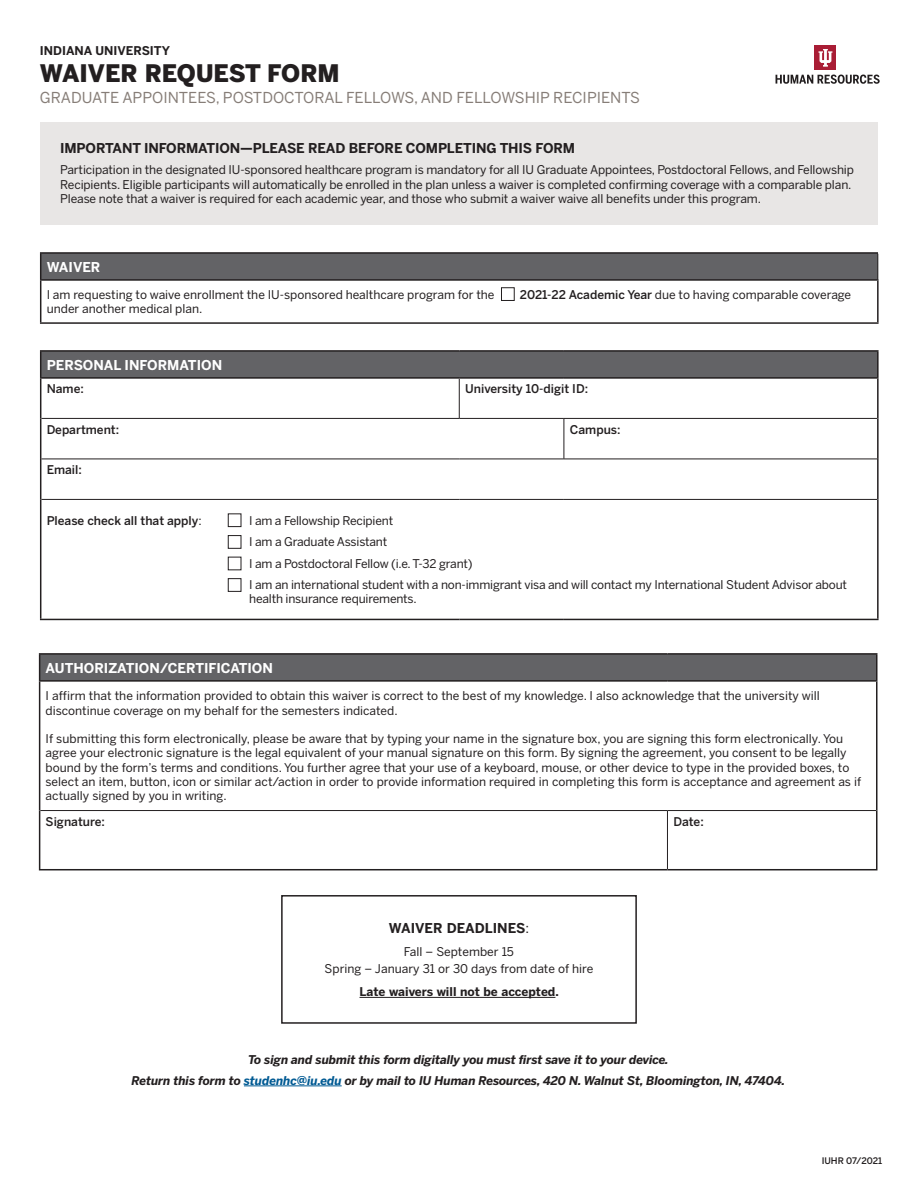
<style>
.page{position:relative;width:918px;height:1188px;background:#fff}
.page>*{position:absolute;margin:0;border:0;box-sizing:border-box;transform-origin:0 0}
.t1{font:900 24px "Benton Sans";color:#231f20}
.t2{font:15px "Benton Sans";color:#867d77}
.t3{font:700 13.5px "Benton Sans";letter-spacing:-.01em;color:#231f20}
.t4{font:700 13.5px "Benton Sans";color:#fff}
.t5{font:12px/14.4px "Benton Sans";letter-spacing:-.01em;color:#231f20}
.t6{font:italic 700 12px/21.1px "Benton Sans";letter-spacing:-.01em;color:#231f20;text-align:center}
.t7{font:500 12px "Benton Sans";color:#231f20}
.t8{font:700 12px "Benton Sans";color:#231f20}
.t9{font:500 9px "Benton Sans";color:#231f20}
.s1{font-weight:500}
.s2{font-weight:400}
.s3{color:#005a93}
</style>
<div class="page">
<div style="left:40px;top:122px;width:838px;height:102px;background:#e8e6e5"></div>
<div style="left:281px;top:895px;width:356px;height:129px;border:2px solid #231f20"></div>
<div style="left:41px;top:351px;width:837px;height:27px;background:#636366"></div>
<hr style="left:41px;top:459px;width:418px;height:1px;background:#231f20">
<hr style="left:459px;top:459px;width:105px;height:1px;background:#231f20">
<hr style="left:564px;top:459px;width:313px;height:1px;background:#231f20">
<hr style="left:41px;top:499px;width:418px;height:1px;background:#231f20">
<hr style="left:459px;top:499px;width:105px;height:1px;background:#231f20">
<hr style="left:564px;top:499px;width:313px;height:1px;background:#231f20">
<hr style="left:40px;top:377px;width:419px;height:2px;background:#231f20">
<hr style="left:459px;top:377px;width:105px;height:2px;background:#231f20">
<hr style="left:564px;top:377px;width:315px;height:2px;background:#231f20">
<hr style="left:459px;top:379px;width:1px;height:39px;background:#231f20">
<hr style="left:41px;top:418px;width:418px;height:1px;background:#231f20">
<hr style="left:459px;top:418px;width:105px;height:1px;background:#231f20">
<hr style="left:564px;top:418px;width:313px;height:1px;background:#231f20">
<hr style="left:564px;top:419px;width:1px;height:40px;background:#231f20">
<hr style="left:40px;top:350px;width:419px;height:2px;background:#231f20">
<svg style="left:40px;top:352px;width:1px;height:25px"></svg>
<hr style="left:459px;top:350px;width:105px;height:2px;background:#231f20">
<hr style="left:564px;top:350px;width:315px;height:2px;background:#231f20">
<hr style="left:877px;top:352px;width:2px;height:25px;background:#231f20">
<hr style="left:40px;top:379px;width:1px;height:39px;background:#231f20">
<hr style="left:877px;top:379px;width:2px;height:39px;background:#231f20">
<hr style="left:40px;top:418px;width:1px;height:41px;background:#231f20">
<hr style="left:877px;top:418px;width:2px;height:41px;background:#231f20">
<hr style="left:40px;top:459px;width:1px;height:40px;background:#231f20">
<hr style="left:877px;top:459px;width:2px;height:40px;background:#231f20">
<hr style="left:40px;top:499px;width:1px;height:120px;background:#231f20">
<hr style="left:877px;top:499px;width:2px;height:120px;background:#231f20">
<hr style="left:40px;top:619px;width:419px;height:1px;background:#231f20">
<hr style="left:459px;top:619px;width:105px;height:1px;background:#231f20">
<hr style="left:564px;top:619px;width:315px;height:1px;background:#231f20">
<svg style="left:228px;top:513px;width:14px;height:79px"></svg>
<div style="left:40px;top:654px;width:837px;height:27px;background:#636366"></div>
<hr style="left:39px;top:680px;width:628px;height:2px;background:#231f20">
<hr style="left:667px;top:680px;width:211px;height:2px;background:#231f20">
<svg style="left:39px;top:655px;width:1px;height:25px"></svg>
<hr style="left:39px;top:682px;width:1px;height:129px;background:#231f20">
<hr style="left:39px;top:811px;width:1px;height:58px;background:#231f20">
<hr style="left:876px;top:811px;width:2px;height:58px;background:#231f20">
<hr style="left:39px;top:869px;width:628px;height:1px;background:#231f20">
<hr style="left:667px;top:869px;width:211px;height:1px;background:#231f20">
<hr style="left:40px;top:810px;width:627px;height:1px;background:#231f20">
<hr style="left:667px;top:810px;width:209px;height:1px;background:#231f20">
<hr style="left:39px;top:653px;width:628px;height:2px;background:#231f20">
<hr style="left:667px;top:653px;width:211px;height:2px;background:#231f20">
<hr style="left:876px;top:655px;width:2px;height:25px;background:#231f20">
<hr style="left:876px;top:682px;width:2px;height:129px;background:#231f20">
<hr style="left:667px;top:811px;width:1px;height:58px;background:#231f20">
<hr style="left:360px;top:997px;width:195px;height:1px;background:#231f20">
<hr style="left:244px;top:1086px;width:98px;height:1px;background:#005a93">
<div style="left:815px;top:45px;width:21px;height:25px;background:#a91d35"></div>
<svg style="left:818px;top:49px;width:14px;height:18px"></svg>
<svg style="left:776px;top:75px;width:104px;height:9px"></svg>
<div style="left:41px;top:253px;width:837px;height:27px;background:#636366"></div>
<svg style="left:878px;top:254px;width:1px;height:25px"></svg>
<hr style="left:40px;top:252px;width:838px;height:2px;background:#231f20">
<svg style="left:40px;top:254px;width:1px;height:25px"></svg>
<hr style="left:40px;top:279px;width:839px;height:2px;background:#231f20">
<hr style="left:40px;top:281px;width:1px;height:41px;background:#231f20">
<hr style="left:877px;top:281px;width:2px;height:41px;background:#231f20">
<hr style="left:40px;top:322px;width:839px;height:2px;background:#231f20">
<div style="left:501px;top:287px;width:14px;height:14px;border:1px solid #231f20"></div>
<p class="t8" style="left:40px;top:43px;width:132px">INDIANA UNIVERSITY</p>
<h1 class="t1" style="left:40px;top:58px;width:301px">WAIVER REQUEST FORM</h1>
<p class="t2" style="left:40px;top:88px;width:602px">GRADUATE APPOINTEES, POSTDOCTORAL FELLOWS, AND FELLOWSHIP RECIPIENTS</p>
<p class="t3" style="left:60px;top:140px;width:516px">IMPORTANT INFORMATION—PLEASE READ BEFORE COMPLETING THIS FORM</p>
<p class="t5" style="left:60px;top:163px;width:795px">Participation in the designated IU-sponsored healthcare program is mandatory for all IU Graduate Appointees, Postdoctoral Fellows, and Fellowship<br>Recipients. Eligible participants will automatically be enrolled in the plan unless a waiver is completed confrming coverage with a comparable plan.<br>Please note that a waiver is required for each academic year, and those who submit a waiver waive all benefts under this program.</p>
<p class="t4" style="left:47px;top:258px;width:55px">WAIVER</p>
<p class="t5" style="left:47px;top:288px;width:449px">I am requesting to waive enrollment the IU-sponsored healthcare program for the</p>
<p class="t5" style="left:520px;top:288px;width:333px"><span class="s1">2021-22 Academic Year</span> due to having comparable coverage</p>
<p class="t5" style="left:47px;top:302px;width:157px">under another medical plan.</p>
<p class="t4" style="left:47px;top:356px;width:177px">PERSONAL INFORMATION</p>
<p class="t7" style="left:47px;top:382px;width:39px">Name:</p>
<p class="t7" style="left:465px;top:382px;width:124px">University 10-digit ID:</p>
<p class="t7" style="left:47px;top:422px;width:74px">Department:</p>
<p class="t7" style="left:570px;top:422px;width:52px">Campus:</p>
<p class="t7" style="left:47px;top:463px;width:37px">Email:</p>
<p class="t7" style="left:47px;top:513px;width:157px">Please check all that apply<span class="s2">:</span></p>
<p class="t5" style="left:249px;top:510px;width:599px;line-height:21.1px">I am a Fellowship Recipient<br>I am a Graduate Assistant<br>I am a Postdoctoral Fellow (i.e. T-32 grant)<br>I am an international student with a non-immigrant visa and will contact my International Student Advisor about</p>
<p class="t5" style="left:249px;top:592px;width:169px">health insurance requirements.</p>
<p class="t4" style="left:46px;top:659px;width:229px">AUTHORIZATION/CERTIFICATION</p>
<p class="t5" style="left:46px;top:689px;width:776px">I affirm that the information provided to obtain this waiver is correct to the best of my knowledge. I also acknowledge that the university will discontinue coverage on my behalf for the semesters indicated.</p>
<p class="t5" style="left:46px;top:731px;width:817px">If submitting this form electronically, please be aware that by typing your name in the signature box, you are signing this form electronically. You agree your electronic signature is the legal equivalent of your manual signature on this form. By signing the agreement, you consent to be legally bound by the form’s terms and conditions. You further agree that your use of a keyboard, mouse, or other device to type in the provided boxes, to select an item, button, icon or similar act/action in order to provide information required in completing this form is acceptance and agreement as if actually signed by you in writing.</p>
<p class="t7" style="left:46px;top:814px;width:61px">Signature:</p>
<p class="t7" style="left:673px;top:814px;width:32px">Date:</p>
<p class="t3" style="left:389px;top:920px;width:142px">WAIVER DEADLINES<span class="s2">:</span></p>
<p class="t5" style="left:325px;top:944px;width:270px;line-height:16.5px;text-align:center">Fall – September 15<br>Spring – January 31 or 30 days from date of hire</p>
<p class="t8" style="left:360px;top:984px;width:201px">Late waivers will not be accepted.</p>
<p class="t6" style="left:132px;top:1049px;width:655px">To sign and submit this form digitally you must frst save it to your device.<br>Return this form to <span class="s3">studenhc@iu.edu</span> or by mail to IU Human Resources, 420 N. Walnut St, Bloomington, IN, 47404.</p>
<p class="t9" style="left:822px;top:1155px;width:62px">IUHR 07/2021</p>
</div>
